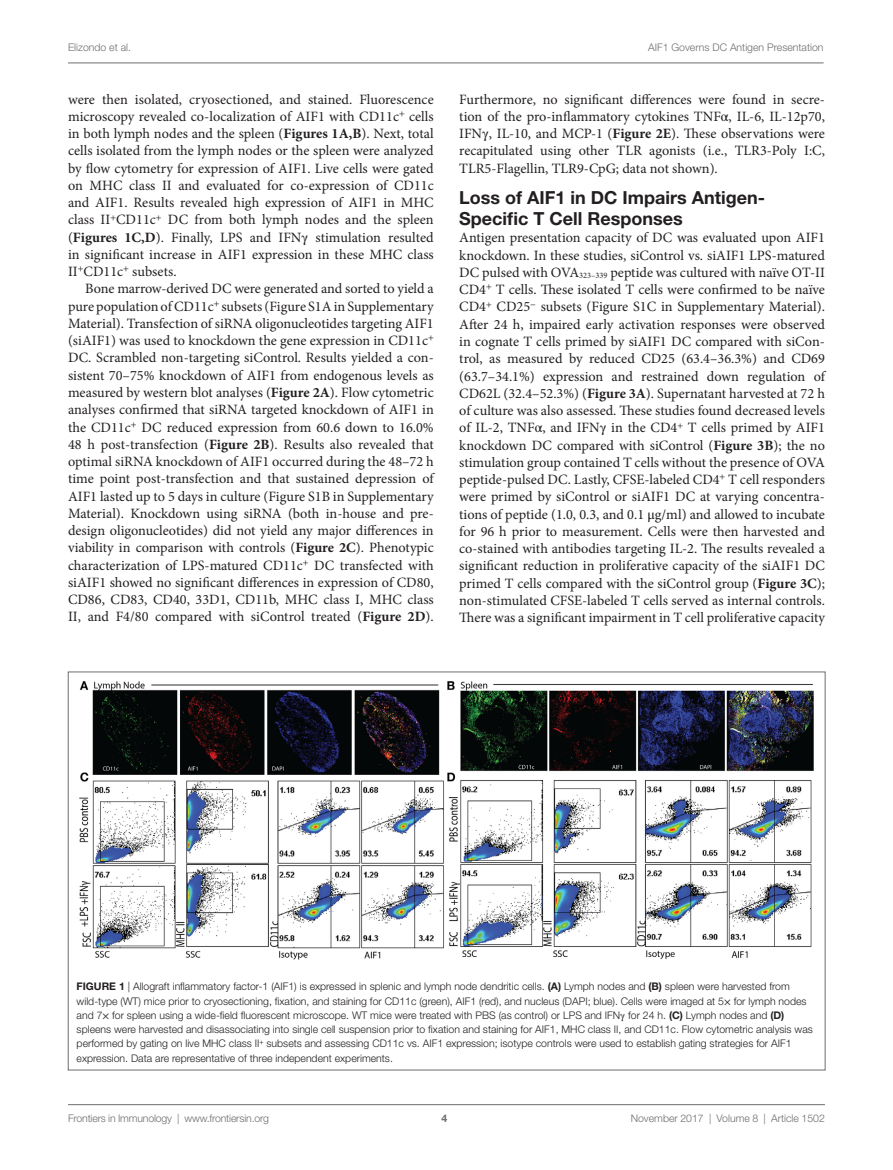
<style>
.page{position:relative;width:893px;height:1170px;background:#fff}
.page>*{position:absolute;margin:0;border:0;box-sizing:border-box;transform-origin:0 0}
.t1{font:700 18px/21px "Helvetica Neue LT Std";color:#231f20}
.t2{font:14.25px/17.2px "Minion Pro";color:#231f20;text-align:justify}
.t3{font:300 10.5px/14.2px "Helvetica Neue LT Std";color:#231f20}
.t4{font:300 10.5px "Helvetica Neue LT Std";color:#6c6d70}
.t5{font:700 10.5px "Helvetica Neue LT Std";color:#6c6d70}
.s1{font-weight:700}
.s2{font-family:"STIX General"}
.s3{font-family:"STIX General";font-weight:400}
</style>
<div class="page">
<img style="left:79px;top:681px;width:735px;height:279px">
<hr style="left:68px;top:63px;width:756px;height:1px;background:#6c6d70">
<hr style="left:68px;top:1104px;width:757px;height:1px;background:#6c6d70">
<p class="t4" style="left:68px;top:41px;width:65px">Elizondo et al.</p>
<p class="t4" style="left:648px;top:41px;width:177px">AIF1 Governs DC Antigen Presentation</p>
<p class="t2" style="left:68px;top:90px;width:367px">were then isolated, cryosectioned, and stained. Fluorescence microscopy revealed co-localization of AIF1 with CD11c<sup>+</sup> cells in both lymph nodes and the spleen (<span class="s1">Figures 1A,B</span>). Next, total cells isolated from the lymph nodes or the spleen were analyzed by flow cytometry for expression of AIF1. Live cells were gated on MHC class II and evaluated for co-expression of CD11c and AIF1. Results revealed high expression of AIF1 in MHC class II<sup>+</sup>CD11c<sup>+</sup> DC from both lymph nodes and the spleen (<span class="s1">Figures 1C,D</span>). Finally, LPS and IFN<span class="s2">γ</span> stimulation resulted in significant increase in AIF1 expression in these MHC class II<sup>+</sup>CD11c<sup>+</sup> subsets.</p>
<p class="t2" style="left:68px;top:280px;width:367px;text-indent:17px">Bone marrow-derived DC were generated and sorted to yield a pure population of CD11c<sup>+</sup> subsets (Figure S1A in Supplementary Material). Transfection of siRNA oligonucleotides targeting AIF1 (siAIF1) was used to knockdown the gene expression in CD11c<sup>+ </sup>DC. Scrambled non-targeting siControl. Results yielded a con&shy;sistent 70–75% knockdown of AIF1 from endogenous levels as measured by western blot analyses (<span class="s1">Figure 2A</span>). Flow cytometric analyses confirmed that siRNA targeted knockdown of AIF1 in the CD11c<sup>+</sup> DC reduced expression from 60.6 down to 16.0% 48 h post-transfection (<span class="s1">Figure 2B</span>). Results also revealed that optimal siRNA knockdown of AIF1 occurred during the 48–72 h time point post-transfection and that sustained depression of AIF1 lasted up to 5 days in culture (Figure S1B in Supplementary Material). Knockdown using siRNA (both in-house and pre&shy;design oligonucleotides) did not yield any major differences in viability in comparison with controls (<span class="s1">Figure 2C</span>). Phenotypic characterization of LPS-matured CD11c<sup>+</sup> DC transfected with siAIF1 showed no significant differences in expression of CD80, CD86, CD83, CD40, 33D1, CD11b, MHC class I, MHC class II, and F4/80 compared with siControl treated (<span class="s1">Figure 2D</span>).</p>
<p class="t2" style="left:459px;top:90px;width:367px">Furthermore, no significant differences were found in secre&shy;tion of the pro-inflammatory cytokines TNF<span class="s2">α</span>, IL-6, IL-12p70, IFN<span class="s2">γ</span>, IL-10, and MCP-1 (<span class="s1">Figure 2E</span>). These observations were recapitulated using other TLR agonists (i.e., TLR3-Poly I:C, TLR5-Flagellin, TLR9-CpG; data not shown).</p>
<p class="t1" style="left:459px;top:187px;width:307px">Loss of AI F1 in DC Impairs Antigen-<br>Specific T Cell Responses</p>
<p class="t2" style="left:459px;top:229px;width:367px">Antigen presentation capacity of DC was evaluated upon AIF1 knockdown. In these studies, siControl vs. siAIF1 LPS-matured DC pulsed with OVA<sub>323–339</sub> peptide was cultured with naïve OT-II CD4<sup>+</sup> T cells. These isolated T cells were confirmed to be naïve CD4<sup>+</sup> CD25<sup>−</sup> subsets (Figure S1C in Supplementary Material).<br>After 24 h, impaired early activation responses were observed in cognate T cells primed by siAIF1 DC compared with siCon&shy;trol, as measured by reduced CD25 (63.4–36.3%) and CD69 (63.7–34.1%) expression and restrained down regulation of CD62L (32.4–52.3%) (<span class="s1">Figure 3A</span>). Supernatant harvested at 72 h of culture was also assessed. These studies found decreased levels of IL-2, TNF<span class="s2">α</span>, and IFN<span class="s2">γ</span> in the CD4<sup>+</sup> T cells primed by AIF1 knockdown DC compared with siControl (<span class="s1">Figure 3B</span>); the no stimulation group contained T cells without the presence of OVA peptide-pulsed DC. Lastly, CFSE-labeled CD4<sup>+</sup> T cell responders were primed by siControl or siAIF1 DC at varying concentra&shy;tions of peptide (1.0, 0.3, and 0.1 <span class="s2">μ</span>g/ml) and allowed to incubate for 96 h prior to measurement. Cells were then harvested and co-stained with antibodies targeting IL-2. The results revealed a significant reduction in proliferative capacity of the siAIF1 DC primed T cells compared with the siControl group (<span class="s1">Figure 3C</span>); non-stimulated CFSE-labeled T cells served as internal controls.<br>There was a significant impairment in T cell proliferative capacity</p>
<p class="t3" style="left:77px;top:979px;width:738px"><span class="s1">Figure 1</span> | Allograft inflammatory factor-1 (AIF1) is expressed in splenic and lymph node dendritic cells. <span class="s1">(A)</span> Lymph nodes and <span class="s1">(B)</span> spleen were harvested from wild-type (WT) mice prior to cryosectioning, fixation, and staining for CD11c (green), AIF1 (red), and nucleus (DAPI; blue). Cells were imaged at 5<span class="s3">×</span> for lymph nodes and 7<span class="s3">×</span> for spleen using a wide-field fluorescent microscope. WT mice were treated with PBS (as control) or LPS and IFN<span class="s3">γ</span> for 24 h. <span class="s1">(C)</span> Lymph nodes and <span class="s1">(D) </span>spleens were harvested and disassociating into single cell suspension prior to fixation and staining for AIF1, MHC class II, and CD11c. Flow cytometric analysis was performed by gating on live MHC class II<sup>+</sup> subsets and assessing CD11c vs. AIF1 expression; isotype controls were used to establish gating strategies for AIF1 expression. Data are representative of three independent experiments.</p>
<p class="t4" style="left:68px;top:1111px;width:203px">Frontiers in Immunology | www.frontiersin.org</p>
<p class="t4" style="left:631px;top:1111px;width:196px">November 2017 | Volume 8 | Article 1502</p>
<p class="t5" style="left:441px;top:1111px;width:7px">4</p>
</div>
